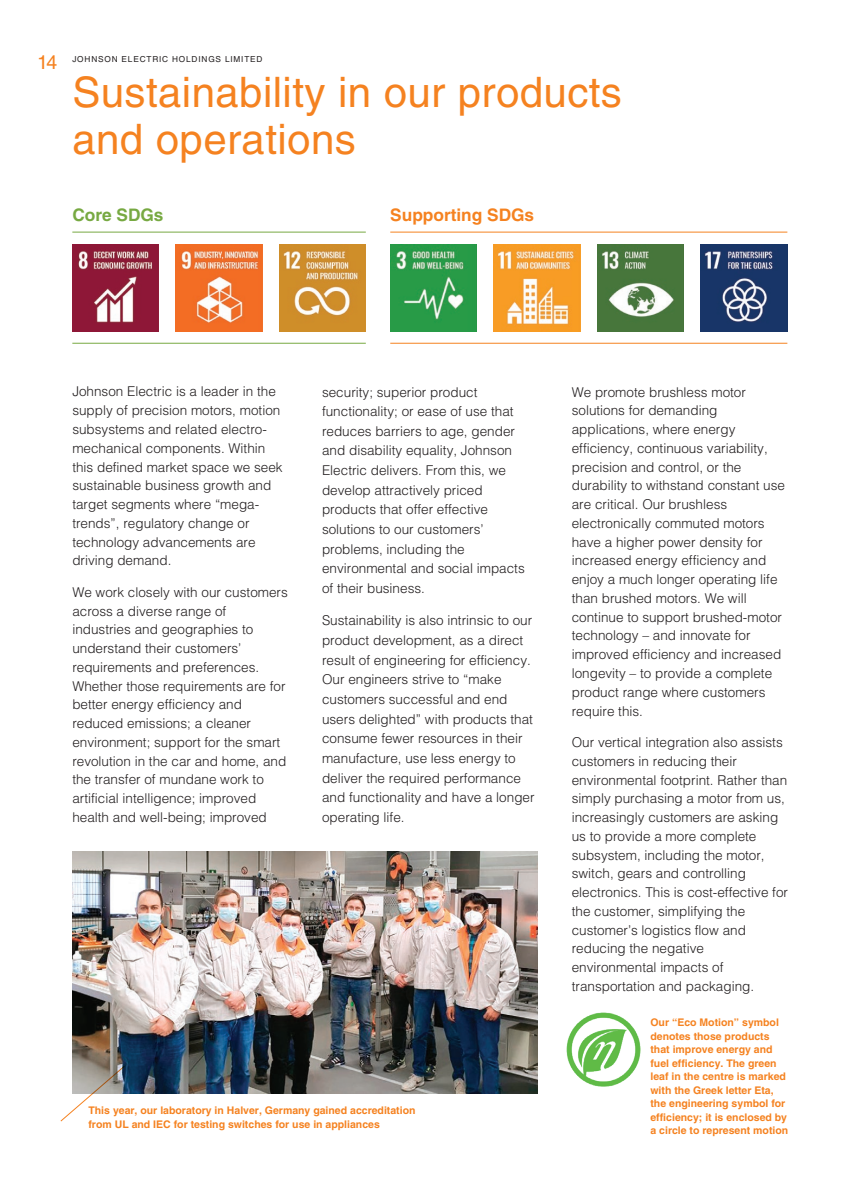
<style>
.page{position:relative;width:864px;height:1191px;background:#fff}
.page>*{position:absolute;margin:0;border:0;box-sizing:border-box;transform-origin:0 0}
.t1{font:42px/46.5px "Helvetica LT Std";letter-spacing:.01em;color:#f58220}
.t2{font:19.5px "Helvetica LT Std";color:#f58220}
.t3{font:700 17.25px "Helvetica LT Std";color:#f58220}
.t4{font:700 17.25px "Helvetica LT Std";color:#77a942}
.t5{font:300 13.5px/18.8px "Helvetica LT Std";color:#231f20}
.t6{font:700 10.5px/13.5px "Helvetica LT Std";color:#f58220}
.t7{font:8.25px "Helvetica LT Std";letter-spacing:.1em;color:#231f20}
</style>
<div class="page">
<hr style="left:72px;top:232px;width:293px;height:1px;background:#77a942">
<hr style="left:72px;top:343px;width:293px;height:1px;background:#77a942">
<hr style="left:390px;top:232px;width:397px;height:1px;background:#f58220">
<hr style="left:390px;top:343px;width:397px;height:1px;background:#f58220">
<img style="left:72px;top:244px;width:87px;height:87px">
<img style="left:72px;top:851px;width:465px;height:242px">
<img style="left:566px;top:1012px;width:75px;height:75px">
<img style="left:176px;top:244px;width:86px;height:87px">
<img style="left:279px;top:244px;width:86px;height:87px">
<img style="left:390px;top:244px;width:86px;height:87px">
<img style="left:493px;top:244px;width:87px;height:87px">
<img style="left:597px;top:244px;width:86px;height:87px">
<img style="left:700px;top:244px;width:87px;height:87px">
<svg style="left:60px;top:1065px;width:65px;height:57px"></svg>
<h2 class="t2" style="left:37px;top:51px;width:22px">14</h2>
<p class="t7" style="left:72px;top:54px;width:192px">JOHNSON ELECTRIC HOLDINGS LIMITED</p>
<h1 class="t1" style="left:72px;top:69px;width:551px">Sustainability in our products and operations</h1>
<p class="t4" style="left:72px;top:205px;width:93px">Core SDGs</p>
<p class="t3" style="left:390px;top:205px;width:145px">Supporting SDGs</p>
<p class="t5" style="left:72px;top:382px;width:212px">Johnson Electric is a leader in the supply of precision motors, motion subsystems and related electro&shy;mechanical components. Within this defined market space we seek sustainable business growth and target segments where “mega&shy;trends”, regulatory change or technology advancements are driving demand.</p>
<p class="t5" style="left:72px;top:582px;width:217px">We work closely with our customers across a diverse range of industries and geographies to understand their customers’ requirements and preferences.<br>Whether those requirements are for better energy efficiency and reduced emissions; a cleaner environment; support for the smart revolution in the car and home, and the transfer of mundane work to artificial intelligence; improved health and well-being; improved</p>
<p class="t5" style="left:322px;top:382px;width:204px;line-height:19.6px">security; superior product functionality; or ease of use that reduces barriers to age, gender and disability equality, Johnson<br>Electric delivers. From this, we develop attractively priced products that offer effective solutions to our customers’ problems, including the environmental and social impacts of their business.</p>
<p class="t5" style="left:322px;top:610px;width:214px;line-height:19.6px">Sustainability is also intrinsic to our product development, as a direct result of engineering for efficiency.<br>Our engineers strive to “make customers successful and end users delighted” with products that consume fewer resources in their manufacture, use less energy to deliver the required performance and functionality and have a longer operating life.</p>
<p class="t6" style="left:88px;top:1103px;width:328px">This year, our laboratory in Halver, Germany gained accreditation from UL and IEC for testing switches for use in appliances</p>
<p class="t5" style="left:571px;top:382px;width:215px">We promote brushless motor solutions for demanding applications, where energy efficiency, continuous variability, precision and control, or the durability to withstand constant use are critical. Our brushless electronically commuted motors have a higher power density for increased energy efficiency and enjoy a much longer operating life than brushed motors. We will continue to support brushed-motor technology – and innovate for improved efficiency and increased longevity – to provide a complete product range where customers require this.</p>
<p class="t5" style="left:571px;top:732px;width:218px">Our vertical integration also assists customers in reducing their environmental footprint. Rather than simply purchasing a motor from us, increasingly customers are asking us to provide a more complete subsystem, including the motor, switch, gears and controlling electronics. This is cost-effective for the customer, simplifying the customer’s logistics flow and reducing the negative environmental impacts of transportation and packaging.</p>
<p class="t6" style="left:650px;top:1015px;width:139px">Our “Eco Motion” symbol denotes those products that improve energy and fuel efficiency. The green leaf in the centre is marked with the Greek letter Eta, the engineering symbol for efficiency; it is enclosed by a circle to represent motion</p>
</div>
